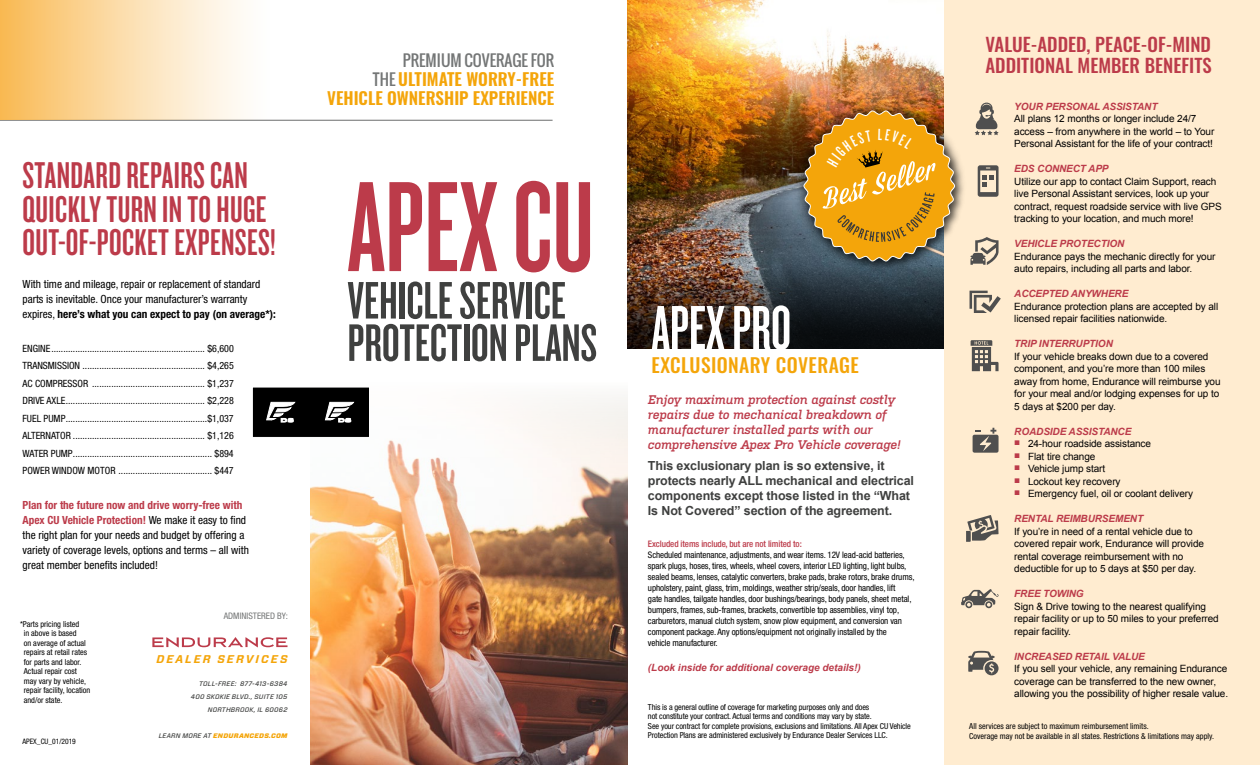
<style>
.page{position:relative;width:1260px;height:765px;background:#fff}
.page>*{position:absolute;margin:0;border:0;box-sizing:border-box;transform-origin:0 0}
.t1{font:133.62px "Knockout HTF47 Bantamweight";color:#bc3b4a}
.t2{font:65px "Knockout HTF47 Bantamweight";color:#fff}
.t3{font:54.75px/42.4px "Knockout HTF47 Bantamweight";color:#3f403f;scale:1.05 1}
.t4{font:38.75px/33.8px "Knockout HTF47 Bantamweight";letter-spacing:.01em;color:#bc3b4a;scale:1.05 1}
.t5{font:500 19.5px "Oswald";letter-spacing:.02em;color:#f4a50a}
.t6{font:500 18.75px/21.2px "Oswald";color:#bc3b4a}
.t7{font:600 17px/19px "Oswald";color:#f4a50a;text-align:right}
.t8{font:15.62px "Oswald";color:#747676}
.t9{font:700 12.5px/15px "Arial";letter-spacing:-.01em;color:#3f403f}
.t10{font:italic 600 12.5px/15px "Kulturista";letter-spacing:-.01em;color:#bc3b4a}
.t11{font:condensed 11.25px/15px "Helvetica Neue LT Std";color:#000}
.t12{font:italic 700 11.25px "Forza";letter-spacing:.18em;color:#f4a50a}
.t13{font:10px/12.5px "Arial";letter-spacing:-.01em;color:#000}
.t14{font:condensed 10px/17.5px "Helvetica Neue LT Std";color:#000;text-align:justify}
.t15{font:italic 700 10px "Arial";letter-spacing:-.01em;color:#bc3b4a}
.t16{font:condensed 9px/11px "Helvetica Neue LT Std";letter-spacing:-.01em;color:#000}
.t17{font:500 condensed 9px "Helvetica Neue LT Std";letter-spacing:-.01em;color:#bc3b4a}
.t18{font:condensed 9px "Helvetica Neue LT Std";color:#747676}
.t19{font:condensed 8.25px/9.5px "Helvetica Neue LT Std";letter-spacing:-.01em;color:#000}
.t20{font:condensed 7.5px "Helvetica Neue LT Std";color:#000}
.t21{font:italic 500 6.62px/13px "Forza";letter-spacing:.04em;color:#3f403f;text-align:right}
.t22{font:italic 900 6.62px "Forza";letter-spacing:.04em;color:#f4a50a}
.s1{font-weight:700}
.s2{font-weight:700;color:#bc3b4a}
.s3{font-weight:500;color:#3f403f}
.s4{font-weight:400;font-size:15.62px;color:#747676}
</style>
<div class="page">
<img style="left:627px;top:0;width:317px;height:260px">
<img style="left:627px;top:260px;width:317px;height:89px">
<div style="left:945px;top:0;width:315px;height:765px;background:#ffecd0"></div>
<svg style="left:978px;top:165px;width:21px;height:32px"></svg>
<svg style="left:975px;top:103px;width:24px;height:32px"></svg>
<svg style="left:971px;top:340px;width:28px;height:31px"></svg>
<svg style="left:973px;top:428px;width:26px;height:25px"></svg>
<svg style="left:968px;top:651px;width:31px;height:24px"></svg>
<svg style="left:966px;top:515px;width:33px;height:27px"></svg>
<svg style="left:961px;top:589px;width:38px;height:19px"></svg>
<svg style="left:970px;top:291px;width:31px;height:22px"></svg>
<svg style="left:970px;top:237px;width:29px;height:28px"></svg>
<div style="left:792px;top:99px;width:174px;height:174px;background:#000;opacity:.72"></div>
<img style="left:310px;top:397px;width:317px;height:368px">
<hr style="left:0;top:120px;width:553px;height:1px;background:#6b6d6d">
<div style="left:252px;top:387px;width:118px;height:51px;background:#000;border:1px solid #fff"></div>
<svg style="left:325px;top:402px;width:29px;height:20px"></svg>
<svg style="left:267px;top:402px;width:28px;height:20px"></svg>
<div style="left:0;top:0;width:270px;height:120px;background:linear-gradient(to right,#f9bc59,#fff)"></div>
<svg style="left:152px;top:637px;width:136px;height:10px"></svg>
<img style="left:803px;top:110px;width:152px;height:152px">
<h3 class="t4" style="left:23px;top:159px;width:243px">STANDARD REPAIRS CAN<br>QUICKLY TURN IN TO HUGE<br>OUT-OF-POCKET EXPENSES!</h3>
<p class="t11" style="left:23px;top:276px;width:255px">With time and mileage, repair or replacement of standard parts is inevitable. Once your manufacturer’s warranty expires, <span class="s1">here’s what you can expect to pay (on average*):</span></p>
<p class="t14" style="left:23px;top:339px;width:213px">ENGINE................................................................ $6,600<br>TRANSMISSION ................................................... $4,265<br>AC COMPRESSOR ............................................... $1,237<br>DRIVE AXLE.......................................................... $2,228<br>FUEL PUMP...........................................................$1,037<br>ALTERNATOR ....................................................... $1,126<br>WATER PUMP.......................................................... $894<br>POWER WINDOW MOTOR ....................................... $447</p>
<p class="t11" style="left:23px;top:498px;width:228px"><span class="s2">Plan for the future now and drive worry-free with Apex CU Vehicle Protection!</span> We make it easy to find the right plan for your needs and budget by offering a variety of coverage levels, options and terms – all with great member benefits included!</p>
<p class="t19" style="left:24px;top:619px;width:68px;text-indent:-4px">*Parts pricing listed<br>in above is based<br>on average of actual repairs at retail rates for parts and labor.<br>Actual repair cost may vary by vehicle, repair facility, location and/or state.</p>
<p class="t20" style="left:22px;top:737px;width:55px">APEX_CU_01/2019</p>
<p class="t18" style="left:224px;top:611px;width:66px">ADMINISTERED BY:</p>
<p class="t12" style="left:156px;top:651px;width:133px">DEALER SERVICES</p>
<p class="t21" style="left:191px;top:678px;width:98px">TOLL-FREE: 877-413-6384<br>400 SKOKIE BLVD., SUITE 105<br>NORTHBROOK, IL 60062</p>
<p class="t22" style="left:159px;top:731px;width:130px"><span class="s3">LEARN MORE AT</span> ENDURANCEDS.COM</p>
<h3 class="t8" style="left:403px;top:48px;width:153px">PREMIUM COVERAGE FOR</h3>
<h3 class="t7" style="left:327px;top:70px;width:229px"><span class="s4">THE</span> ULTIMATE WORRY-FREE<br>VEHICLE OWNERSHIP EXPERIENCE</h3>
<h1 class="t1" style="left:348px;top:161px;width:248px">APEX CU</h1>
<h3 class="t3" style="left:348px;top:280px;width:239px">VEHICLE SERVICE<br>PROTECTION PLANS</h3>
<h2 class="t2" style="left:652px;top:296px;width:141px">APEX PRO</h2>
<h3 class="t5" style="left:652px;top:355px;width:209px">EXCLUSIONARY COVERAGE</h3>
<p class="t10" style="left:648px;top:392px;width:254px">Enjoy maximum protection against costly repairs due to mechanical breakdown of manufacturer installed parts with our comprehensive Apex Pro Vehicle coverage!</p>
<p class="t9" style="left:648px;top:459px;width:268px">This exclusionary plan is so extensive, it protects nearly ALL mechanical and electrical components except those listed in the “What Is Not Covered” section of the agreement.</p>
<p class="t17" style="left:648px;top:538px;width:155px">Excluded items include, but are not limited to:</p>
<p class="t16" style="left:648px;top:549px;width:268px">Scheduled maintenance, adjustments, and wear items. 12V lead-acid batteries, spark plugs, hoses, tires, wheels, wheel covers, interior LED lighting, light bulbs, sealed beams, lenses, catalytic converters, brake pads, brake rotors, brake drums, upholstery, paint, glass, trim, moldings, weather strip/seals, door handles, lift<br>gate handles, tailgate handles, door bushings/bearings, body panels, sheet metal, bumpers, frames, sub-frames, brackets, convertible top assemblies, vinyl top, carburetors, manual clutch system, snow plow equipment, and conversion van component package. Any options/equipment not originally installed by the<br>vehicle manufacturer.</p>
<p class="t15" style="left:648px;top:661px;width:214px">(Look inside for additional coverage details!)</p>
<p class="t19" style="left:648px;top:702px;width:264px">This is a general outline of coverage for marketing purposes only and does<br>not constitute your contract. Actual terms and conditions may vary by state.<br>See your contract for complete provisions, exclusions and limitations. All Apex CU Vehicle Protection Plans are administered exclusively by Endurance Dealer Services LLC.</p>
<h3 class="t6" style="left:986px;top:35px;width:228px">VALUE-ADDED, PEACE-OF-MIND<br>ADDITIONAL MEMBER BENEFITS</h3>
<p class="t15" style="left:1014px;top:100px;width:145px">YOUR PERSONAL ASSISTANT</p>
<p class="t13" style="left:1014px;top:113px;width:202px">All plans 12 months or longer include 24/7 access – from anywhere in the world – to Your<br>Personal Assistant for the life of your contract!</p>
<p class="t15" style="left:1014px;top:162px;width:96px">EDS CONNECT APP</p>
<p class="t13" style="left:1014px;top:175px;width:209px">Utilize our app to contact Claim Support, reach live Personal Assistant services, look up your contract, request roadside service with live GPS tracking to your location, and much more!</p>
<p class="t15" style="left:1014px;top:237px;width:111px">VEHICLE PROTECTION</p>
<p class="t13" style="left:1014px;top:250px;width:203px">Endurance pays the mechanic directly for your auto repairs, including all parts and labor.</p>
<p class="t15" style="left:1014px;top:287px;width:116px">ACCEPTED ANYWHERE</p>
<p class="t13" style="left:1014px;top:300px;width:205px">Endurance protection plans are accepted by all licensed repair facilities nationwide.</p>
<p class="t15" style="left:1014px;top:337px;width:100px">TRIP INTERRUPTION</p>
<p class="t13" style="left:1014px;top:350px;width:208px">If your vehicle breaks down due to a covered component, and you’re more than 100 miles away from home, Endurance will reimburse you for your meal and/or lodging expenses for up to 5 days at $200 per day.</p>
<p class="t15" style="left:1014px;top:425px;width:119px">ROADSIDE ASSISTANCE</p>
<p class="t13" style="left:1014px;top:438px;width:138px"><sup>■</sup> 24-hour roadside assistance</p>
<p class="t13" style="left:1014px;top:450px;width:83px"><sup>■</sup> Flat tire change</p>
<p class="t13" style="left:1014px;top:463px;width:92px"><sup>■</sup> Vehicle jump start</p>
<p class="t13" style="left:1014px;top:475px;width:108px"><sup>■</sup> Lockout key recovery</p>
<p class="t13" style="left:1014px;top:488px;width:180px"><sup>■</sup> Emergency fuel, oil or coolant delivery</p>
<p class="t15" style="left:1014px;top:512px;width:130px">RENTAL REIMBURSEMENT</p>
<p class="t13" style="left:1014px;top:525px;width:191px">If you’re in need of a rental vehicle due to covered repair work, Endurance will provide rental coverage reimbursement with no deductible for up to 5 days at $50 per day.</p>
<p class="t15" style="left:1014px;top:587px;width:71px">FREE TOWING</p>
<p class="t13" style="left:1014px;top:600px;width:206px">Sign &amp; Drive towing to the nearest qualifying repair facility or up to 50 miles to your preferred repair facility.</p>
<p class="t15" style="left:1014px;top:650px;width:132px">INCREASED RETAIL VALUE</p>
<p class="t13" style="left:1014px;top:663px;width:215px">If you sell your vehicle, any remaining Endurance coverage can be transferred to the new owner, allowing you the possibility of higher resale value.</p>
<p class="t19" style="left:969px;top:721px;width:246px">All services are subject to maximum reimbursement limits.<br>Coverage may not be available in all states. Restrictions &amp; limitations may apply.</p>
</div>
